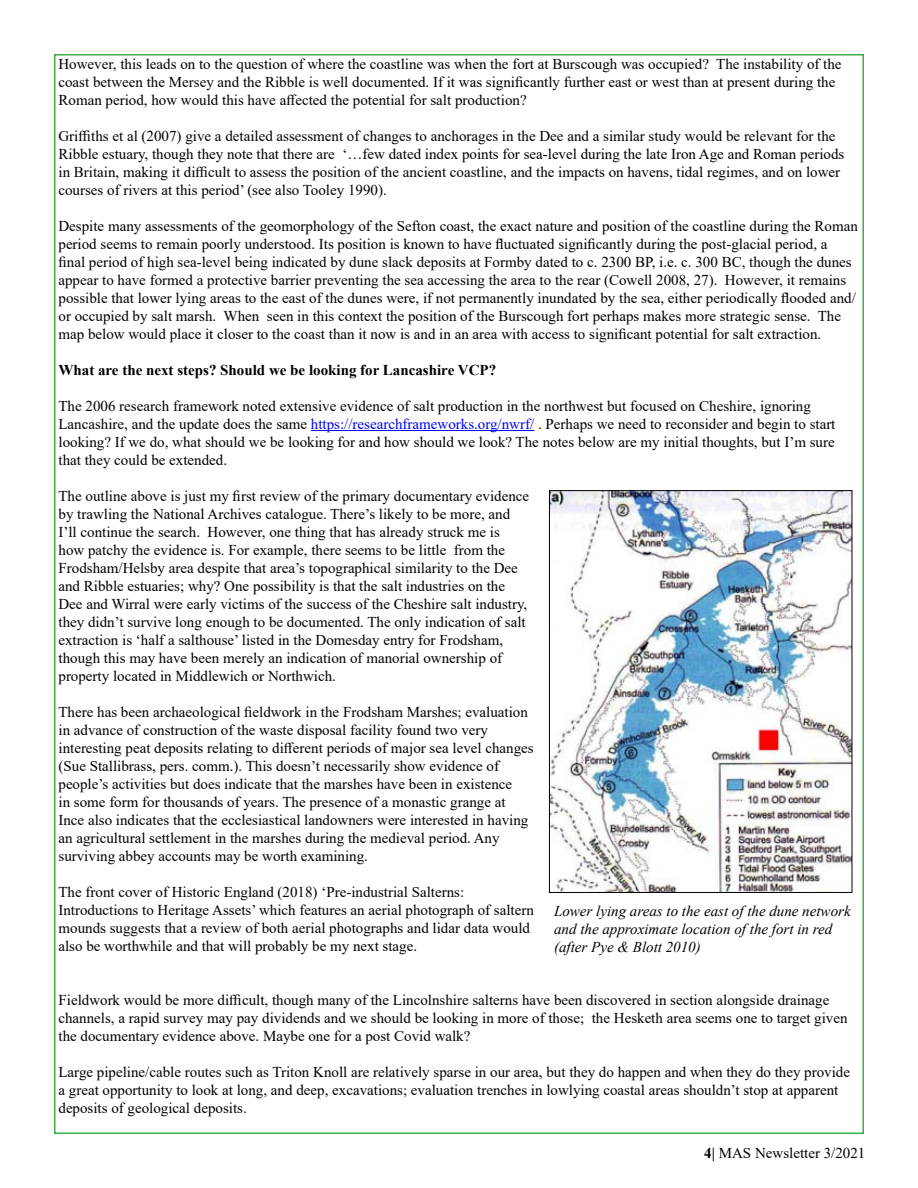
<style>
.page{position:relative;width:918px;height:1188px;background:#fff}
.page>*{position:absolute;margin:0;border:0;box-sizing:border-box;transform-origin:0 0}
.t1{font:15px/18px "Times New Roman";color:#000}
.t2{font:italic 15px/18px "Times New Roman";color:#000}
.t3{font:700 15px "Times New Roman";color:#000}
.s1{color:#00f}
.s2{font-weight:700}
</style>
<div class="page">
<hr style="left:311px;top:430px;width:223px;height:1px;background:#00f">
<img style="left:551px;top:492px;width:299px;height:399px">
<div style="left:549px;top:490px;width:303px;height:403px;border:1px solid #000"></div>
<p class="t1" style="left:58px;top:54px;width:785px">However, this leads on to the question of where the coastline was when the fort at Burscough was occupied? The instability of the coast between the Mersey and the Ribble is well documented. If it was significantly further east or west than at present during the<br>Roman period, how would this have affected the potential for salt production?</p>
<p class="t1" style="left:58px;top:126px;width:787px">Griffiths et al (2007) give a detailed assessment of changes to anchorages in the Dee and a similar study would be relevant for the Ribble estuary, though they note that there are ‘…few dated index points for sea-level during the late Iron Age and Roman periods in Britain, making it difficult to assess the position of the ancient coastline, and the impacts on havens, tidal regimes, and on lower courses of rivers at this period’ (see also Tooley 1990).</p>
<p class="t1" style="left:58px;top:216px;width:801px">Despite many assessments of the geomorphology of the Sefton coast, the exact nature and position of the coastline during the Roman period seems to remain poorly understood. Its position is known to have fluctuated significantly during the post-glacial period, a final period of high sea-level being indicated by dune slack deposits at Formby dated to c. 2300 BP, i.e. c. 300 BC, though the dunes appear to have formed a protective barrier preventing the sea accessing the area to the rear (Cowell 2008, 27). However, it remains possible that lower lying areas to the east of the dunes were, if not permanently inundated by the sea, either periodically flooded and/ or occupied by salt marsh. When seen in this context the position of the Burscough fort perhaps makes more strategic sense. The map below would place it closer to the coast than it now is and in an area with access to significant potential for salt extraction.</p>
<p class="t3" style="left:58px;top:359px;width:439px">What are the next steps? Should we be looking for Lancashire VCP?</p>
<p class="t1" style="left:58px;top:396px;width:779px">The 2006 research framework noted extensive evidence of salt production in the northwest but focused on Cheshire, ignoring Lancashire, and the update does the same <span class="s1">https://researchframeworks.org/nwrf/</span> . Perhaps we need to reconsider and begin to start looking? If we do, what should we be looking for and how should we look? The notes below are my initial thoughts, but I’m sure that they could be extended.</p>
<p class="t1" style="left:58px;top:486px;width:472px">The outline above is just my first review of the primary documentary evidence by trawling the National Archives catalogue. There’s likely to be more, and I’ll continue the search. However, one thing that has already struck me is how patchy the evidence is. For example, there seems to be little from the Frodsham/Helsby area despite that area’s topographical similarity to the Dee and Ribble estuaries; why? One possibility is that the salt industries on the Dee and Wirral were early victims of the success of the Cheshire salt industry, they didn’t survive long enough to be documented. The only indication of salt extraction is ‘half a salthouse’ listed in the Domesday entry for Frodsham, though this may have been merely an indication of manorial ownership of property located in Middlewich or Northwich.</p>
<p class="t1" style="left:58px;top:702px;width:477px">There has been archaeological fieldwork in the Frodsham Marshes; evaluation in advance of construction of the waste disposal facility found two very interesting peat deposits relating to different periods of major sea level changes (Sue Stallibrass, pers. comm.). This doesn’t necessarily show evidence of people’s activities but does indicate that the marshes have been in existence<br>in some form for thousands of years. The presence of a monastic grange at Ince also indicates that the ecclesiastical landowners were interested in having an agricultural settlement in the marshes during the medieval period. Any surviving abbey accounts may be worth examining.</p>
<p class="t1" style="left:58px;top:882px;width:477px">The front cover of Historic England (2018) ‘Pre-industrial Salterns:<br>Introductions to Heritage Assets’ which features an aerial photograph of saltern mounds suggests that a review of both aerial photographs and lidar data would also be worthwhile and that will probably be my next stage.</p>
<p class="t2" style="left:554px;top:902px;width:298px">Lower lying areas to the east of the dune network and the approximate location of the fort in red (after Pye &amp; Blott 2010)</p>
<p class="t1" style="left:58px;top:990px;width:791px">Fieldwork would be more difficult, though many of the Lincolnshire salterns have been discovered in section alongside drainage channels, a rapid survey may pay dividends and we should be looking in more of those; the Hesketh area seems one to target given the documentary evidence above. Maybe one for a post Covid walk?</p>
<p class="t1" style="left:58px;top:1062px;width:793px">Large pipeline/cable routes such as Triton Knoll are relatively sparse in our area, but they do happen and when they do they provide a great opportunity to look at long, and deep, excavations; evaluation trenches in lowlying coastal areas shouldn’t stop at apparent deposits of geological deposits.</p>
<p class="t1" style="left:704px;top:1143px;width:163px"><span class="s2">4|</span> MAS Newsletter 3/2021</p>
</div>
